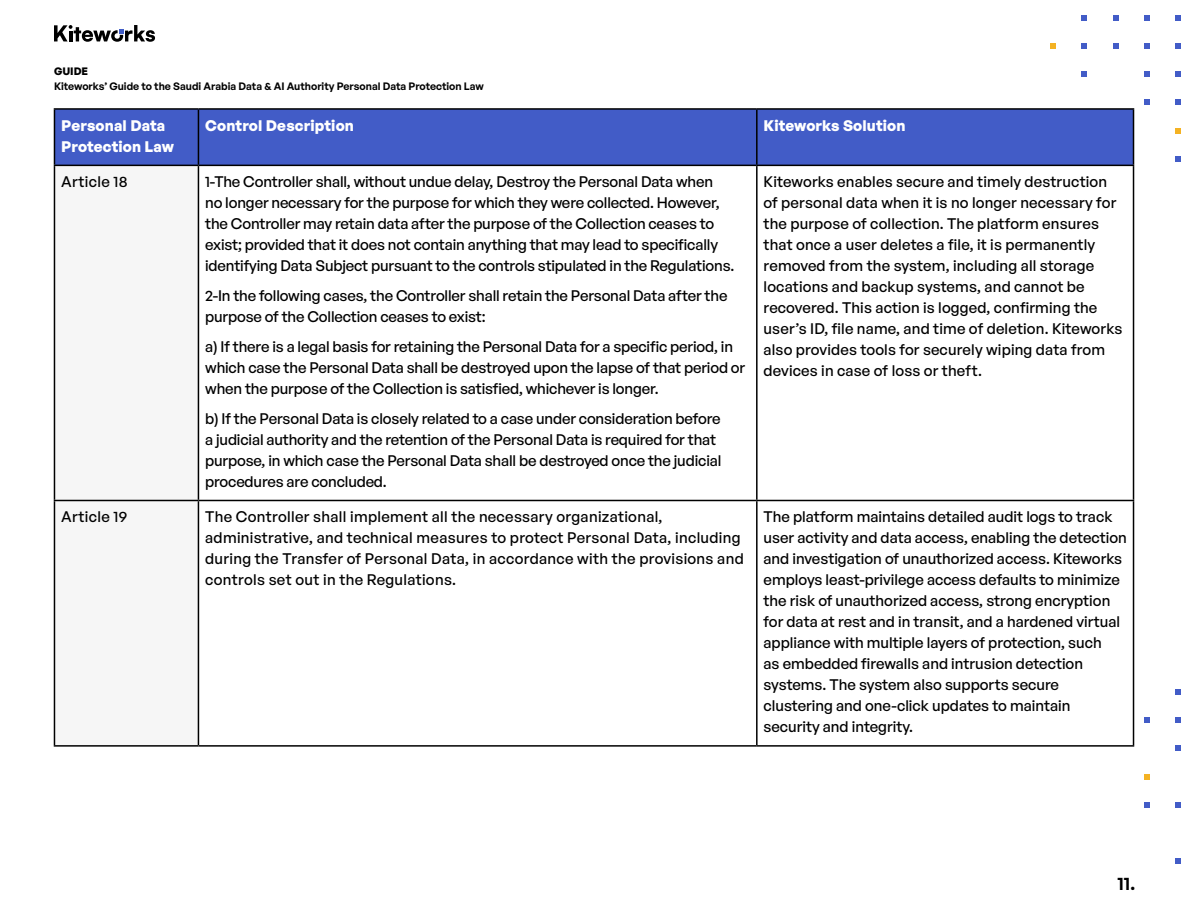
<style>
.page{position:relative;width:1188px;height:918px;background:#fff}
.page>*{position:absolute;margin:0;border:0;box-sizing:border-box;transform-origin:0 0}
.t1{font:600 18px "General Sans";color:#000}
.t2{font:500 15px/21px "General Sans";color:#000}
.t3{font:500 15px/21px "General Sans";letter-spacing:.02em;color:#000}
.t4{font:700 15px/21px "General Sans";letter-spacing:.01em;color:#fff}
.t5{font:600 10.5px "General Sans";color:#000}
.t6{font:700 10.5px "General Sans";color:#000}
</style>
<div class="page">
<svg style="left:1175px;top:689px;width:5px;height:5px"></svg>
<svg style="left:1144px;top:717px;width:5px;height:5px"></svg>
<svg style="left:1175px;top:717px;width:5px;height:5px"></svg>
<svg style="left:1175px;top:746px;width:5px;height:5px"></svg>
<svg style="left:1144px;top:774px;width:5px;height:5px"></svg>
<svg style="left:1144px;top:802px;width:5px;height:5px"></svg>
<svg style="left:1175px;top:802px;width:5px;height:5px"></svg>
<svg style="left:1175px;top:859px;width:5px;height:5px"></svg>
<svg style="left:54px;top:25px;width:101px;height:17px"></svg>
<svg style="left:1175px;top:157px;width:5px;height:5px"></svg>
<svg style="left:1175px;top:128px;width:5px;height:5px"></svg>
<svg style="left:1144px;top:100px;width:5px;height:5px"></svg>
<svg style="left:1175px;top:100px;width:5px;height:5px"></svg>
<svg style="left:1144px;top:72px;width:5px;height:5px"></svg>
<svg style="left:1175px;top:72px;width:5px;height:5px"></svg>
<svg style="left:1082px;top:72px;width:5px;height:5px"></svg>
<svg style="left:1175px;top:43px;width:5px;height:5px"></svg>
<svg style="left:1144px;top:43px;width:5px;height:5px"></svg>
<svg style="left:1113px;top:43px;width:5px;height:5px"></svg>
<svg style="left:1082px;top:43px;width:5px;height:5px"></svg>
<svg style="left:1051px;top:43px;width:5px;height:5px"></svg>
<svg style="left:1144px;top:15px;width:5px;height:5px"></svg>
<svg style="left:1175px;top:15px;width:5px;height:5px"></svg>
<svg style="left:1113px;top:15px;width:5px;height:5px"></svg>
<svg style="left:1082px;top:15px;width:5px;height:5px"></svg>
<div style="left:55px;top:110px;width:1078px;height:55px;background:#425cc7"></div>
<div style="left:55px;top:166px;width:143px;height:579px;background:#f6f6f6"></div>
<hr style="left:54px;top:108px;width:144px;height:2px;background:#000">
<hr style="left:54px;top:110px;width:1px;height:55px;background:#000">
<hr style="left:198px;top:108px;width:559px;height:2px;background:#000">
<hr style="left:198px;top:110px;width:1px;height:55px;background:#000">
<hr style="left:757px;top:108px;width:377px;height:2px;background:#000">
<hr style="left:756px;top:110px;width:2px;height:55px;background:#000">
<hr style="left:1133px;top:110px;width:1px;height:55px;background:#000">
<hr style="left:54px;top:165px;width:144px;height:1px;background:#000">
<hr style="left:54px;top:166px;width:1px;height:334px;background:#000">
<hr style="left:198px;top:165px;width:559px;height:1px;background:#000">
<hr style="left:198px;top:166px;width:1px;height:334px;background:#000">
<hr style="left:757px;top:165px;width:377px;height:1px;background:#000">
<hr style="left:756px;top:166px;width:2px;height:334px;background:#000">
<hr style="left:1133px;top:166px;width:1px;height:334px;background:#000">
<hr style="left:54px;top:500px;width:144px;height:1px;background:#000">
<hr style="left:54px;top:501px;width:1px;height:244px;background:#000">
<hr style="left:198px;top:500px;width:559px;height:1px;background:#000">
<hr style="left:198px;top:501px;width:1px;height:244px;background:#000">
<hr style="left:757px;top:500px;width:377px;height:1px;background:#000">
<hr style="left:756px;top:501px;width:2px;height:244px;background:#000">
<hr style="left:1133px;top:501px;width:1px;height:244px;background:#000">
<hr style="left:54px;top:745px;width:144px;height:2px;background:#000">
<hr style="left:198px;top:745px;width:559px;height:2px;background:#000">
<hr style="left:757px;top:745px;width:377px;height:2px;background:#000">
<p class="t6" style="left:54px;top:64px;width:36px">GUIDE</p>
<p class="t5" style="left:54px;top:79px;width:431px">Kiteworks’ Guide to the Saudi Arabia Data &amp; AI Authority Personal Data Protection Law</p>
<p class="t4" style="left:61px;top:115px;width:114px">Personal Data<br>Protection Law</p>
<p class="t4" style="left:205px;top:115px;width:150px">Control Description</p>
<p class="t4" style="left:764px;top:115px;width:144px">Kiteworks Solution</p>
<p class="t3" style="left:61px;top:171px;width:68px">Article 18</p>
<p class="t2" style="left:205px;top:171px;width:531px">1-The Controller shall, without undue delay, Destroy the Personal Data when<br>no longer necessary for the purpose for which they were collected. However, the Controller may retain data after the purpose of the Collection ceases to exist; provided that it does not contain anything that may lead to specifically identifying Data Subject pursuant to the controls stipulated in the Regulations.</p>
<p class="t2" style="left:205px;top:285px;width:524px">2-In the following cases, the Controller shall retain the Personal Data after the purpose of the Collection ceases to exist:</p>
<p class="t2" style="left:205px;top:336px;width:542px">a) If there is a legal basis for retaining the Personal Data for a specific period, in which case the Personal Data shall be destroyed upon the lapse of that period or when the purpose of the Collection is satisfied, whichever is longer.</p>
<p class="t2" style="left:205px;top:408px;width:518px">b) If the Personal Data is closely related to a case under consideration before a judicial authority and the retention of the Personal Data is required for that purpose, in which case the Personal Data shall be destroyed once the judicial procedures are concluded.</p>
<p class="t2" style="left:764px;top:171px;width:360px">Kiteworks enables secure and timely destruction of personal data when it is no longer necessary for the purpose of collection. The platform ensures that once a user deletes a file, it is permanently removed from the system, including all storage locations and backup systems, and cannot be recovered. This action is logged, confirming the user’s ID, file name, and time of deletion. Kiteworks also provides tools for securely wiping data from devices in case of loss or theft.</p>
<p class="t3" style="left:61px;top:506px;width:68px">Article 19</p>
<p class="t3" style="left:205px;top:506px;width:540px">The Controller shall implement all the necessary organizational, administrative, and technical measures to protect Personal Data, including during the Transfer of Personal Data, in accordance with the provisions and controls set out in the Regulations.</p>
<p class="t2" style="left:764px;top:506px;width:365px">The platform maintains detailed audit logs to track user activity and data access, enabling the detection and investigation of unauthorized access. Kiteworks employs least-privilege access defaults to minimize the risk of unauthorized access, strong encryption for data at rest and in transit, and a hardened virtual appliance with multiple layers of protection, such<br>as embedded firewalls and intrusion detection systems. The system also supports secure clustering and one-click updates to maintain security and integrity.</p>
<p class="t1" style="left:1117px;top:872px;width:19px">11.</p>
</div>
